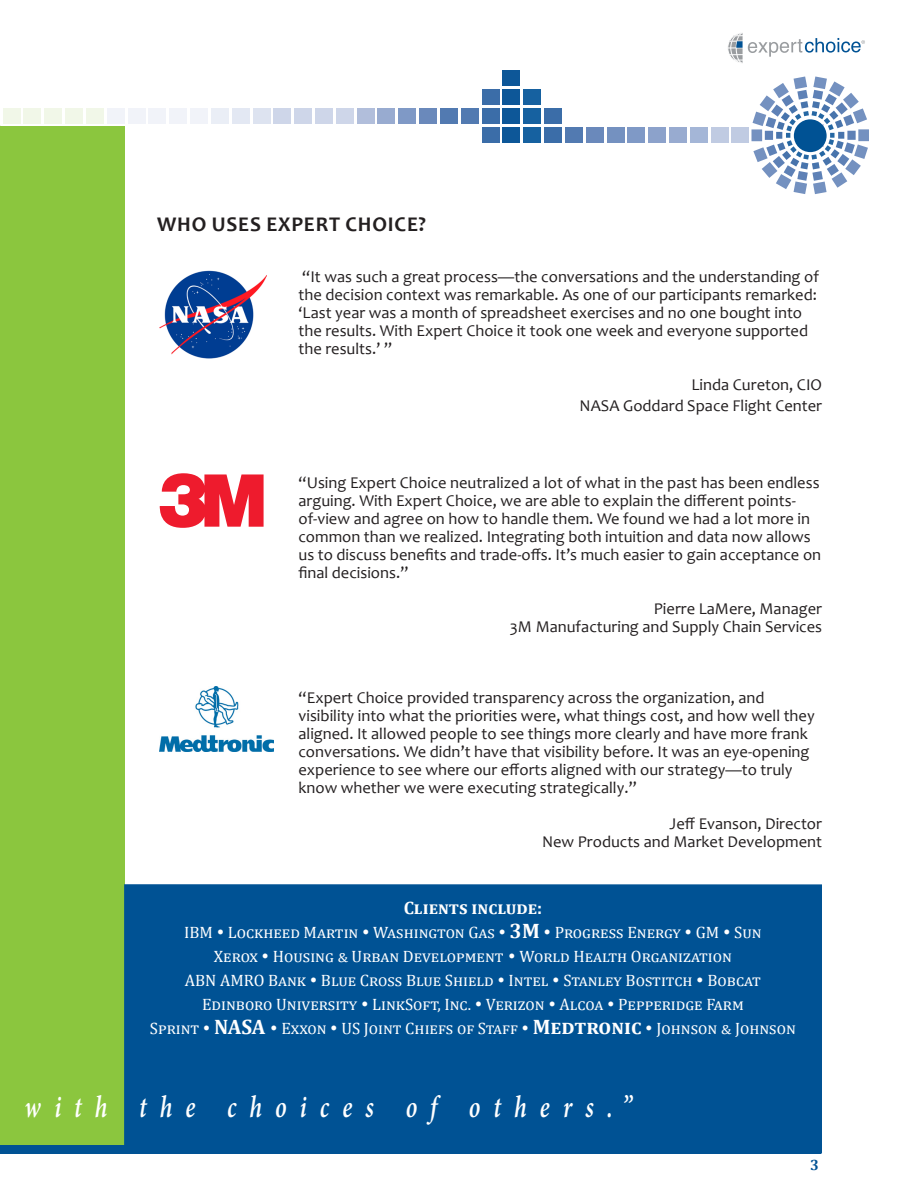
<style>
.page{position:relative;width:918px;height:1188px;background:#fff}
.page>*{position:absolute;margin:0;border:0;box-sizing:border-box;transform-origin:0 0}
.t1{font:italic 600 31.2px "Minion Pro";letter-spacing:.545em;color:#fff;scale:.77 1}
.t2{font:700 21px "Candara";letter-spacing:.04em;color:#231f20}
.t3{font:700 18px "Cambria";color:#fff}
.t4{font:16.5px/18px "Candara";color:#231f20}
.t5{font:16.5px/24px "Cambria";color:#fff;text-align:center}
.t6{font:700 15px "Cambria";color:#005294}
.s1{font-weight:700;font-size:21px}
</style>
<div class="page">
<div style="left:503px;top:70px;width:17px;height:16px;background:#0d5798"></div>
<div style="left:482px;top:89px;width:17px;height:16px;background:#3b6da8"></div>
<div style="left:503px;top:89px;width:17px;height:16px;background:#0d5798"></div>
<div style="left:524px;top:89px;width:17px;height:16px;background:#1661a0"></div>
<div style="left:482px;top:127px;width:17px;height:16px;background:#3b6da8"></div>
<div style="left:503px;top:127px;width:17px;height:16px;background:#0d5798"></div>
<div style="left:524px;top:127px;width:17px;height:16px;background:#1661a0"></div>
<div style="left:544px;top:127px;width:18px;height:16px;background:#3b6da8"></div>
<div style="left:565px;top:127px;width:18px;height:16px;background:#527ab1"></div>
<div style="left:669px;top:127px;width:18px;height:16px;background:#98abd0"></div>
<div style="left:648px;top:127px;width:18px;height:16px;background:#8ca2cb"></div>
<div style="left:628px;top:127px;width:17px;height:16px;background:#7f99c6"></div>
<div style="left:607px;top:127px;width:17px;height:16px;background:#7491c0"></div>
<div style="left:586px;top:127px;width:17px;height:16px;background:#6a89bb"></div>
<div style="left:690px;top:127px;width:18px;height:16px;background:#a4b6d7"></div>
<div style="left:711px;top:127px;width:17px;height:16px;background:#c0cbe2"></div>
<div style="left:732px;top:127px;width:17px;height:16px;background:#c0cbe2"></div>
<div style="left:482px;top:108px;width:17px;height:16px;background:#3b6da8"></div>
<div style="left:503px;top:108px;width:17px;height:16px;background:#0d5798"></div>
<div style="left:524px;top:108px;width:17px;height:16px;background:#1661a0"></div>
<div style="left:544px;top:108px;width:18px;height:16px;background:#3b6da8"></div>
<div style="left:461px;top:108px;width:17px;height:16px;background:#527ab1"></div>
<div style="left:440px;top:108px;width:18px;height:16px;background:#527ab1"></div>
<div style="left:419px;top:108px;width:18px;height:16px;background:#6a89bb"></div>
<div style="left:399px;top:108px;width:17px;height:16px;background:#7f99c6"></div>
<div style="left:378px;top:108px;width:17px;height:16px;background:#98abd0"></div>
<div style="left:274px;top:108px;width:17px;height:16px;background:#ced6e9"></div>
<div style="left:294px;top:108px;width:18px;height:16px;background:#ced6e9"></div>
<div style="left:315px;top:108px;width:18px;height:16px;background:#ced6e9"></div>
<div style="left:336px;top:108px;width:18px;height:16px;background:#ced6e9"></div>
<div style="left:357px;top:108px;width:17px;height:16px;background:#b1bedb"></div>
<div style="left:253px;top:108px;width:17px;height:16px;background:#dde3f0"></div>
<div style="left:232px;top:108px;width:17px;height:16px;background:#dde3f0"></div>
<div style="left:211px;top:108px;width:18px;height:16px;background:#eaeef6"></div>
<div style="left:190px;top:108px;width:18px;height:16px;background:#f1f3f9"></div>
<div style="left:3px;top:108px;width:17px;height:16px;background:#f1f7e8"></div>
<div style="left:24px;top:108px;width:17px;height:16px;background:#f1f7e8"></div>
<div style="left:45px;top:108px;width:17px;height:16px;background:#f1f7e8"></div>
<div style="left:65px;top:108px;width:18px;height:16px;background:#f1f7e8"></div>
<div style="left:86px;top:108px;width:18px;height:16px;background:#f1f7e8"></div>
<div style="left:107px;top:108px;width:17px;height:16px;background:#f1f3f9"></div>
<div style="left:128px;top:108px;width:17px;height:16px;background:#f1f3f9"></div>
<div style="left:149px;top:108px;width:17px;height:16px;background:#f1f3f9"></div>
<div style="left:169px;top:108px;width:18px;height:16px;background:#f1f3f9"></div>
<div style="left:0;top:126px;width:124px;height:1024px;background:#8bc63e"></div>
<div style="left:751px;top:129px;width:11px;height:12px;background:#7491c0"></div>
<div style="left:858px;top:129px;width:11px;height:12px;background:#7491c0"></div>
<svg style="left:753px;top:76px;width:115px;height:118px"></svg>
<svg style="left:728px;top:33px;width:137px;height:30px"></svg>
<div style="left:0;top:1145px;width:820px;height:9px;background:#005294"></div>
<div style="left:124px;top:884px;width:698px;height:269px;background:#005294"></div>
<img style="left:160px;top:270px;width:106px;height:89px">
<img style="left:160px;top:686px;width:114px;height:65px">
<svg style="left:160px;top:473px;width:104px;height:55px"></svg>
<p class="t2" style="left:157px;top:212px;width:270px">WHO USES EXPERT CHOICE?</p>
<p class="t4" style="left:299px;top:268px;width:522px">“It was such a great process—the conversations and the understanding of the decision context was remarkable. As one of our participants remarked: ‘Last year was a month of spreadsheet exercises and no one bought into the results. With Expert Choice it took one week and everyone supported the results.’ ”</p>
<p class="t4" style="left:580px;top:375px;width:244px;line-height:21px;text-align:right">Linda Cureton, CIO<br>NASA Goddard Space Flight Center</p>
<p class="t4" style="left:298px;top:474px;width:524px">“Using Expert Choice neutralized a lot of what in the past has been endless arguing. With Expert Choice, we are able to explain the different points&shy;of-view and agree on how to handle them. We found we had a lot more in common than we realized. Integrating both intuition and data now allows us to discuss benefits and trade-offs. It’s much easier to gain acceptance on final decisions.”</p>
<p class="t4" style="left:510px;top:600px;width:314px;text-align:right">Pierre LaMere, Manager<br>3M Manufacturing and Supply Chain Services</p>
<p class="t4" style="left:298px;top:689px;width:518px">“Expert Choice provided transparency across the organization, and visibility into what the priorities were, what things cost, and how well they aligned. It allowed people to see things more clearly and have more frank conversations. We didn’t have that visibility before. It was an eye-opening experience to see where our efforts aligned with our strategy—to truly know whether we were executing strategically.”</p>
<p class="t4" style="left:542px;top:815px;width:282px;text-align:right">Jeff Evanson, Director<br>New Products and Market Development</p>
<p class="t3" style="left:404px;top:896px;width:140px">Clients include:</p>
<p class="t5" style="left:150px;top:920px;width:648px">IBM • Lockheed Martin • Washington Gas • <span class="s1">3M</span> • Progress Energy • GM • Sun<br>Xerox • Housing &amp; Urban Development • World Health Organization<br>ABN AMRO Bank • Blue Cross Blue Shield • Intel • Stanley Bostitch • Bobcat Edinboro University • LinkSoft, Inc. • Verizon • Alcoa • Pepperidge Farm<br>Sprint • <span class="s1">nasa</span> • Exxon • US Joint Chiefs of Staff • <span class="s1">Medtronic</span> • Johnson &amp; Johnson</p>
<h1 class="t1" style="left:25px;top:1085px;width:791px">with the choices of others.”</h1>
<p class="t6" style="left:810px;top:1156px;width:10px">3</p>
</div>
